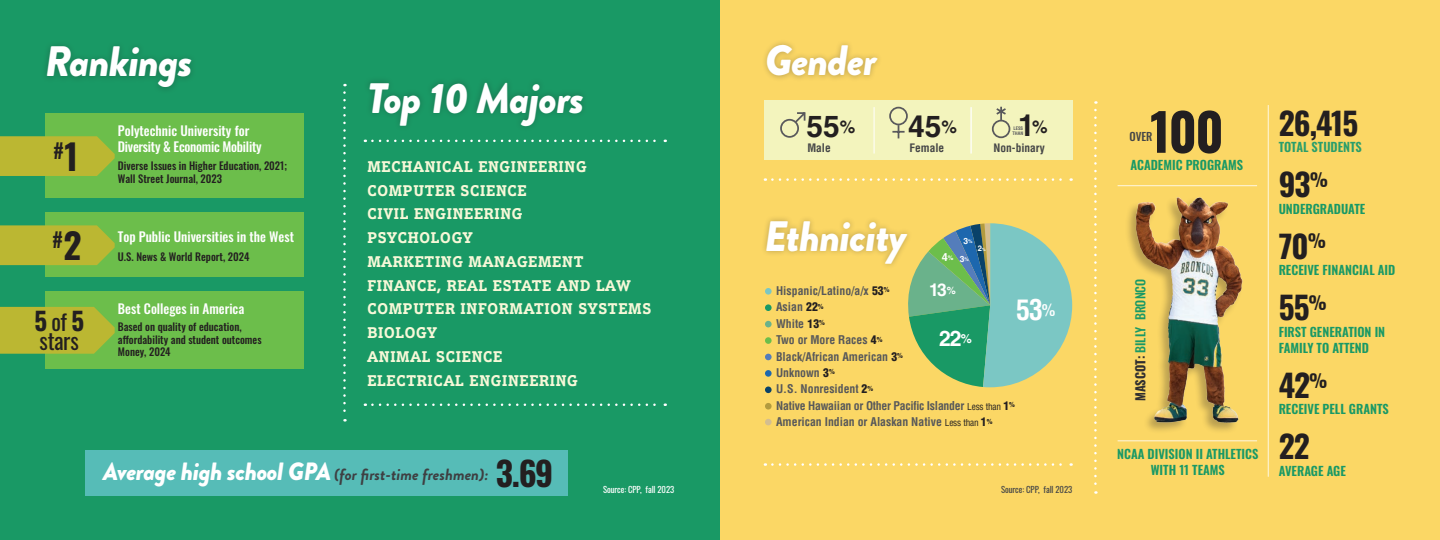
<style>
.page{position:relative;width:1440px;height:540px;background:#fff}
.page>*{position:absolute;margin:0;border:0;box-sizing:border-box;transform-origin:0 0}
.t1{font:700 51.5px "Oswald";color:#231f20}
.t2{font:italic 900 42.5px "Brandon Grotesque";letter-spacing:-.02em;color:#fff}
.t3{font:700 31.25px "Oswald";letter-spacing:-.03em;color:#231f20}
.t4{font:700 30px "Helvetica LT Pro";color:#231f20}
.t5{font:700 condensed 27.88px "Helvetica LT Pro";color:#fff}
.t6{font:700 25px "Oswald";color:#231f20}
.t7{font:22.5px "Oswald";letter-spacing:-.015em;color:#231f20}
.t8{font:700 21.38px "Helvetica LT Pro";color:#fff}
.t9{font:700 20.62px "Oswald";color:#231f20}
.t10{font:700 17.5px "Helvetica LT Pro";color:#fff}
.t11{font:italic 700 16.25px "Brandon Grotesque";color:#3e3f42}
.t12{font:700 15px/23.8px "Justus Pro";letter-spacing:.05em;color:#f7f8d8}
.t13{font:500 13.12px "Oswald";color:#fff}
.t14{font:500 13.12px/15.8px "Oswald";letter-spacing:-.02em;color:#fff}
.t15{font:600 12.5px/16.2px "Oswald";color:#199965;text-align:center}
.t16{font:500 12.5px "Oswald";color:#199965}
.t17{font:600 12.5px "Oswald";color:#2a9e6b}
.t18{font:700 condensed 11.75px/16.5px "Helvetica LT Pro";color:#57585a}
.t19{font:700 condensed 11.38px "Helvetica LT Pro";color:#454647}
.t20{font:500 11.25px "Oswald";color:#454647}
.t21{font:700 10.88px "Helvetica LT Pro";color:#fff}
.t22{font:500 10.62px/12.5px "Oswald";color:#231f20}
.t23{font:8.75px "Oswald";letter-spacing:-.005em;color:#fff}
.t24{font:8.75px "Oswald";letter-spacing:-.005em;color:#454647}
.t25{font:700 8.5px "Helvetica LT Pro";color:#fff}
.t26{font:700 7.75px "Helvetica LT Pro";color:#fff}
.t27{font:700 condensed 4.75px/4.8px "Helvetica LT Pro";letter-spacing:-.01em;color:#59595c}
.s1{font-size:17.5px}
.s2{font-size:35.25px}
.s3{font-size:5px}
.s4{font-size:4.5px}
.s5{font-size:6.38px}
.s6{font-size:10.12px}
.s7{font-weight:900;color:#231f20}
.s8{font-weight:400;font-size:9.25px;color:#231f20}
.s9{font-size:16.25px}
.s10{font-weight:400;font-size:22.5px}
.s11{font-size:12.5px}
.s12{font-weight:900;font-size:25px;color:#fff}
.s13{font-family:"Oswald";font-style:normal;font-size:33.62px;color:#231f20}
.s14{font-weight:700;color:#312f30}
</style>
<div class="page">
<div style="left:0;top:0;width:720px;height:540px;background:#199965"></div>
<div style="left:720px;top:0;width:720px;height:540px;background:#fbd765"></div>
<div style="left:765px;top:101px;width:308px;height:59px;background:#f3f4bd"></div>
<hr style="left:873px;top:107px;width:2px;height:47px;background:#fff">
<hr style="left:970px;top:107px;width:2px;height:47px;background:#fff">
<svg style="left:889px;top:107px;width:19px;height:31px"></svg>
<svg style="left:992px;top:107px;width:18px;height:31px"></svg>
<svg style="left:780px;top:112px;width:26px;height:26px"></svg>
<hr style="left:1118px;top:441px;width:139px;height:1px;background:#fff">
<hr style="left:1268px;top:105px;width:1px;height:372px;background:#fff">
<hr style="left:1118px;top:185px;width:139px;height:1px;background:#fff">
<img style="left:1128px;top:197px;width:115px;height:234px">
<div style="left:40px;top:40px;width:158px;height:55px;background:#231f20;opacity:.3"></div>
<div style="left:761px;top:39px;width:122px;height:43px;background:#231f20;opacity:.3"></div>
<svg style="left:1094px;top:110px;width:3px;height:384px"></svg>
<svg style="left:372px;top:140px;width:294px;height:2px"></svg>
<svg style="left:372px;top:404px;width:294px;height:2px"></svg>
<svg style="left:772px;top:463px;width:300px;height:3px"></svg>
<svg style="left:772px;top:178px;width:300px;height:3px"></svg>
<div style="left:765px;top:288px;width:7px;height:7px;background:#7bc7c4;border-radius:50%"></div>
<div style="left:765px;top:304px;width:7px;height:7px;background:#199965;border-radius:50%"></div>
<div style="left:765px;top:321px;width:7px;height:6px;background:#6ab28b;border-radius:50%"></div>
<div style="left:765px;top:337px;width:7px;height:7px;background:#6cbe4b;border-radius:50%"></div>
<div style="left:765px;top:354px;width:7px;height:6px;background:#547dbb;border-radius:50%"></div>
<div style="left:765px;top:370px;width:7px;height:7px;background:#1d67ae;border-radius:50%"></div>
<div style="left:765px;top:387px;width:7px;height:6px;background:#094269;border-radius:50%"></div>
<div style="left:765px;top:403px;width:7px;height:7px;background:#b29b3f;border-radius:50%"></div>
<div style="left:765px;top:419px;width:7px;height:6px;background:#d4be90;border-radius:50%"></div>
<div style="left:363px;top:76px;width:226px;height:56px;background:#231f20;opacity:.3"></div>
<svg style="left:343px;top:93px;width:3px;height:329px"></svg>
<div style="left:761px;top:215px;width:152px;height:55px;background:#231f20;opacity:.3"></div>
<div style="left:45px;top:113px;width:259px;height:85px;background:#6cbe4b"></div>
<div style="left:45px;top:292px;width:259px;height:77px;background:#6cbe4b"></div>
<div style="left:45px;top:213px;width:259px;height:64px;background:#6cbe4b"></div>
<svg style="left:0;top:136px;width:115px;height:40px;background:#b4b733"></svg>
<svg style="left:0;top:225px;width:115px;height:40px;background:#b4b734"></svg>
<svg style="left:0;top:307px;width:115px;height:47px;background:#b3b734"></svg>
<div style="left:86px;top:450px;width:482px;height:45px;background:#56bcb7"></div>
<svg style="left:906px;top:223px;width:166px;height:164px"></svg>
<h2 class="t2" style="left:45px;top:31px;width:149px">Rankings</h2>
<h2 class="t2" style="left:765px;top:30px;width:113px">Gender</h2>
<h2 class="t2" style="left:367px;top:67px;width:218px">Top 10 Majors</h2>
<h3 class="t4" style="left:807px;top:108px;width:50px">55<span class="s1">%</span></h3>
<h3 class="t4" style="left:908px;top:108px;width:50px">45<span class="s1">%</span></h3>
<h3 class="t4" style="left:1018px;top:107px;width:31px">1<span class="s1">%</span></h3>
<p class="t14" style="left:118px;top:124px;width:145px">Polytechnic University for<br>Diversity &amp; Economic Mobility</p>
<p class="t22" style="left:118px;top:160px;width:171px;line-height:13.1px">Diverse Issues in Higher Education, 2021;<br>Wall Street Journal, 2023</p>
<p class="t27" style="left:1013px;top:126px;width:12px">LESS<br>THAN</p>
<h3 class="t9" style="left:53px;top:140px;width:26px">#<span class="s2">1</span></h3>
<p class="t19" style="left:807px;top:140px;width:25px">Male</p>
<p class="t19" style="left:909px;top:140px;width:36px">Female</p>
<p class="t19" style="left:994px;top:140px;width:53px">Non-binary</p>
<p class="t12" style="left:367px;top:154px;width:285px">MECHANICAL ENGINEERING<br>COMPUTER SCIENCE<br>CIVIL ENGINEERING<br>PSYCHOLOGY<br>MARKETING MANAGEMENT<br>FINANCE, REAL ESTATE AND LAW<br>COMPUTER INFORMATION SYSTEMS<br>BIOLOGY<br>ANIMAL SCIENCE<br>ELECTRICAL ENGINEERING</p>
<h2 class="t2" style="left:764px;top:206px;width:144px">Ethnicity</h2>
<h3 class="t9" style="left:52px;top:229px;width:31px">#<span class="s2">2</span></h3>
<p class="t13" style="left:118px;top:229px;width:178px">Top Public Universities in the West</p>
<p class="t22" style="left:118px;top:251px;width:133px">U.S. News &amp; World Report, 2024</p>
<p class="t25" style="left:964px;top:235px;width:11px">3<span class="s3">%</span></p>
<p class="t26" style="left:978px;top:244px;width:10px">2<span class="s4">%</span></p>
<p class="t21" style="left:942px;top:251px;width:28px">4<span class="s5">%</span> <sub>3</sub><span class="s3">%</span></p>
<h3 class="t10" style="left:929px;top:279px;width:28px">13<span class="s6">%</span></h3>
<p class="t18" style="left:776px;top:282px;width:240px">Hispanic/Latino/a/x <span class="s7">53</span><sup>%<br></sup>Asian <span class="s7">22</span><sup>%<br></sup>White <span class="s7">13</span><sup>%<br></sup>Two or More Races <span class="s7">4</span><sup>%<br></sup>Black/African American <span class="s7">3</span><sup>%<br></sup>Unknown <span class="s7">3</span><sup>%<br></sup>U.S. Nonresident <span class="s7">2</span><sup>%<br></sup>Native Hawaiian or Other Pacific Islander <span class="s8">Less than</span> <span class="s7">1</span><sup>%<br></sup>American Indian or Alaskan Native <span class="s8">Less than</span> <span class="s7">1</span><sup>%</sup></p>
<h3 class="t5" style="left:1016px;top:291px;width:41px">53<span class="s9">%</span></h3>
<p class="t13" style="left:118px;top:302px;width:128px">Best Colleges in America</p>
<p class="t22" style="left:118px;top:321px;width:145px">Based on quality of education, affordability and student outcomes<br>Money, 2024</p>
<h3 class="t6" style="left:34px;top:308px;width:51px">5<span class="s10">of</span>5</h3>
<h3 class="t7" style="left:40px;top:321px;width:41px">stars</h3>
<h3 class="t8" style="left:939px;top:325px;width:34px">22<span class="s11">%</span></h3>
<h3 class="t11" style="left:103px;top:462px;width:451px"><span class="s12">Average high school GPA</span> (for first-time freshmen): <span class="s13">3.69</span></h3>
<p class="t23" style="left:603px;top:482px;width:73px">Source: CPP, fall 2023</p>
<p class="t24" style="left:1001px;top:482px;width:73px">Source: CPP, fall 2023</p>
<h1 class="t1" style="left:1150px;top:105px;width:75px">100</h1>
<p class="t20" style="left:1129px;top:131px;width:25px">OVER</p>
<p class="t15" style="left:1131px;top:157px;width:114px">ACADEMIC PROGRAMS</p>
<p class="t16" style="left:1134px;top:401px;width:124px;rotate:-90deg"><span class="s14">MASCOT:</span> BILLY BRONCO</p>
<p class="t15" style="left:1117px;top:447px;width:143px">NCAA DIVISION II ATHLETICS<br>WITH 11 TEAMS</p>
<h3 class="t3" style="left:1279px;top:107px;width:81px">26,415</h3>
<p class="t17" style="left:1279px;top:141px;width:85px">TOTAL STUDENTS</p>
<h3 class="t3" style="left:1279px;top:168px;width:51px">93<sup>%</sup></h3>
<p class="t15" style="left:1279px;top:201px;width:88px">UNDERGRADUATE</p>
<h3 class="t3" style="left:1279px;top:230px;width:49px">70<sup>%</sup></h3>
<p class="t15" style="left:1279px;top:263px;width:118px">RECEIVE FINANCIAL AID</p>
<h3 class="t3" style="left:1279px;top:291px;width:50px">55<sup>%</sup></h3>
<p class="t15" style="left:1279px;top:324px;width:108px;text-align:left">FIRST GENERATION IN<br>FAMILY TO ATTEND</p>
<h3 class="t3" style="left:1279px;top:369px;width:50px">42<sup>%</sup></h3>
<p class="t15" style="left:1279px;top:402px;width:112px">RECEIVE PELL GRANTS</p>
<h3 class="t3" style="left:1279px;top:430px;width:33px">22</h3>
<p class="t15" style="left:1279px;top:463px;width:69px">AVERAGE AGE</p>
</div>
